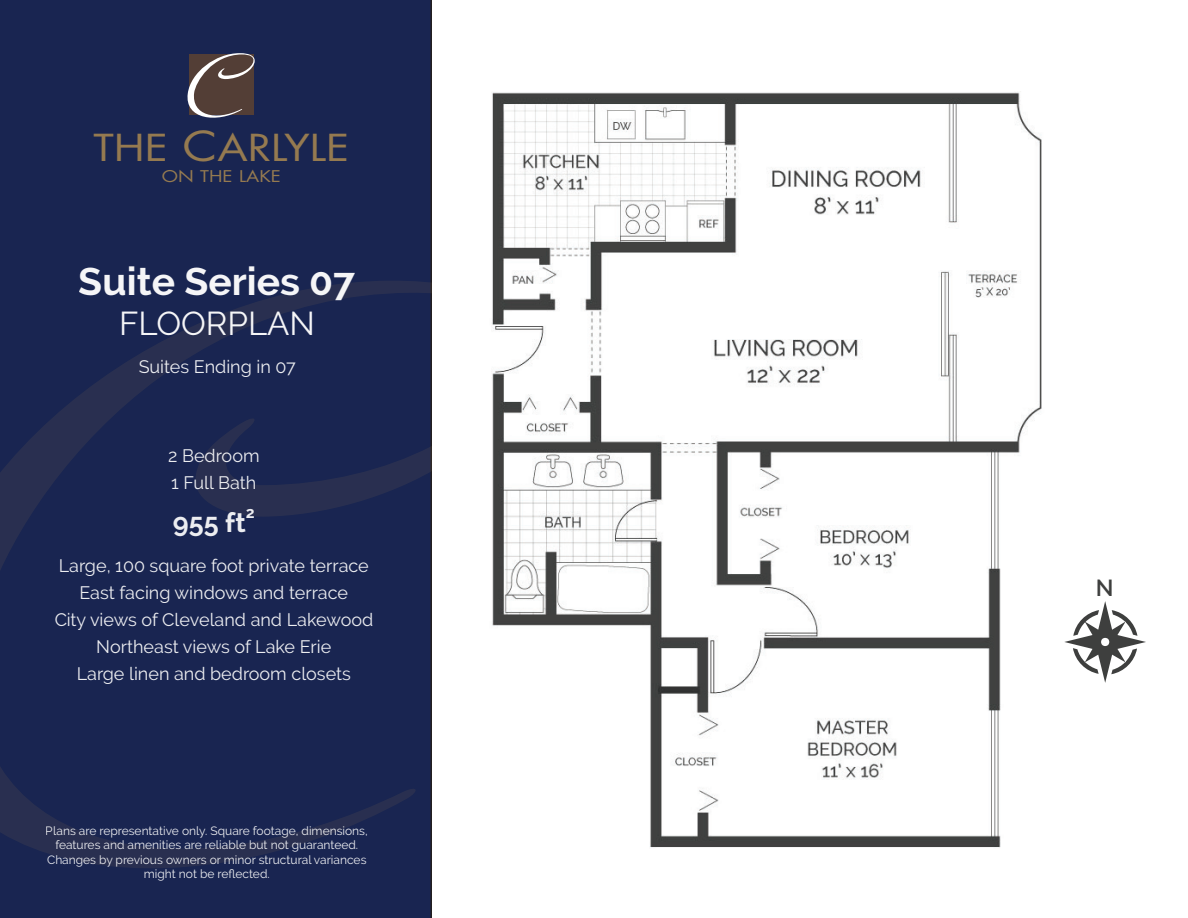
<style>
.page{position:relative;width:1188px;height:918px;background:#fff}
.page>*{position:absolute;margin:0;border:0;box-sizing:border-box;transform-origin:0 0}
.t1{font:75.3px "Lucy Script";color:#fff;scale:1.33 1}
.t2{font:700 39px "Raleway";color:#fff}
.t3{font:36.15px "Futura";color:#957a50;scale:1.2 1}
.t4{font:33px "Raleway";color:#fff}
.t5{font:700 27px "Raleway";color:#fff}
.t6{font:600 23.1px "Raleway";color:#3e3f3e}
.t7{font:18px/27px "Raleway";color:#fff}
.t8{font:15.75px "Futura";color:#957a50;scale:1.2 1}
.t9{font:700 15.75px "Raleway";color:#fff}
.t10{font:12px/14.4px "Raleway";color:#fff;text-align:center}
.s1{font-size:40.2px}
</style>
<div class="page">
<div style="left:0;top:0;width:432px;height:918px;background:#192551"></div>
<svg style="left:0;top:280px;width:432px;height:594px;background:#1b2650"></svg>
<div style="left:189px;top:55px;width:65px;height:60px;background:#533e36"></div>
<img style="left:491px;top:91px;width:551px;height:757px">
<svg style="left:1064px;top:601px;width:82px;height:82px"></svg>
<h1 class="t1" style="left:186px;top:38px;width:37px">C</h1>
<h3 class="t3" style="left:93px;top:122px;width:215px">THE <span class="s1">C</span>ARLYLE</h3>
<p class="t8" style="left:162px;top:165px;width:101px">ON THE LAKE</p>
<h2 class="t2" style="left:79px;top:259px;width:278px">Suite Series 07</h2>
<h3 class="t4" style="left:119px;top:304px;width:197px">FLOORPLAN</h3>
<p class="t7" style="left:139px;top:353px;width:159px">Suites Ending in 07</p>
<p class="t7" style="left:168px;top:442px;width:93px">2 Bedroom<br>1 Full Bath</p>
<h3 class="t5" style="left:173px;top:507px;width:74px">955 ft</h3>
<p class="t9" style="left:246px;top:504px;width:10px">2</p>
<p class="t7" style="left:54px;top:552px;width:321px;text-align:center">Large, 100 square foot private terrace East facing windows and terrace<br>City views of Cleveland and Lakewood Northeast views of Lake Erie<br>Large linen and bedroom closets</p>
<p class="t10" style="left:46px;top:824px;width:324px">Plans are representative only. Square footage, dimensions, features and amenities are reliable but not guaranteed.<br>Changes by previous owners or minor structural variances might not be reflected.</p>
<p class="t6" style="left:1096px;top:575px;width:19px">N</p>
</div>
